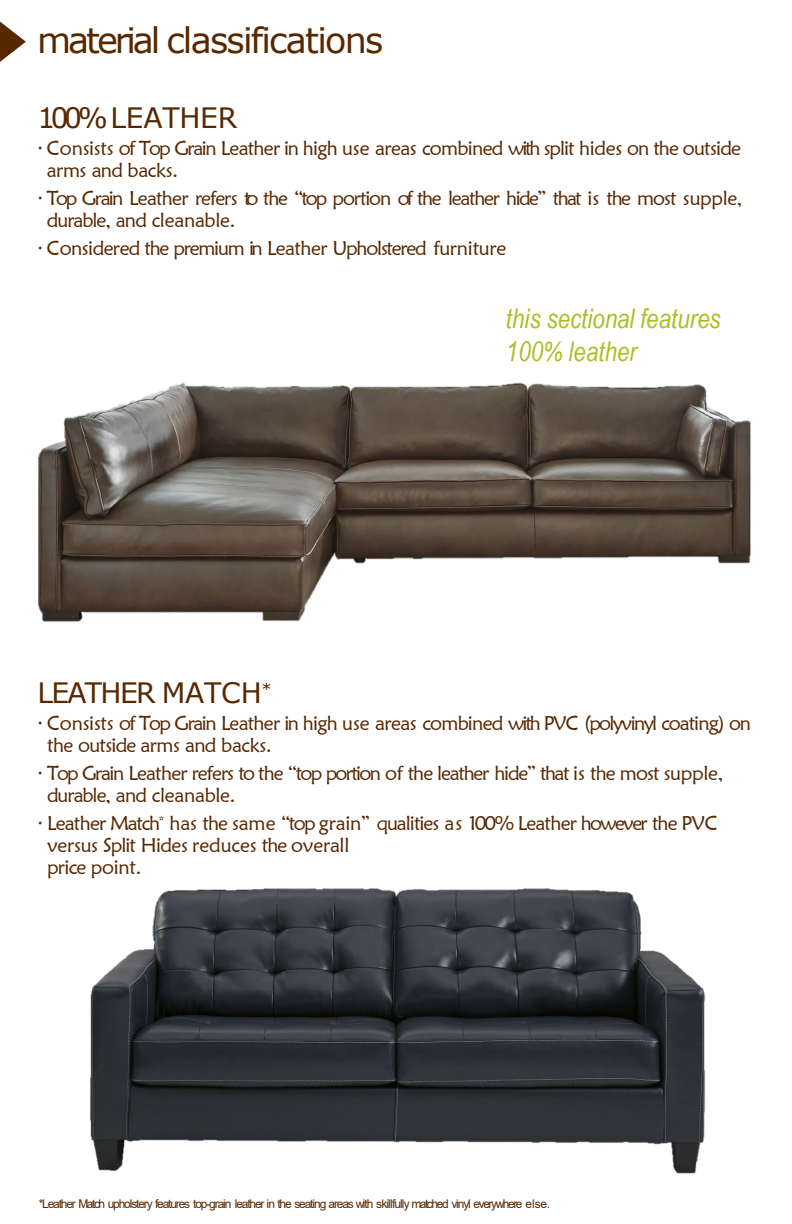
<style>
.page{position:relative;width:792px;height:1224px;background:#fff}
.page>*{position:absolute;margin:0;border:0;box-sizing:border-box;transform-origin:0 0}
.t1{font:35px "Verdana";letter-spacing:-.055em;color:#572700}
.t2{font:28px "Verdana";letter-spacing:-.06em;color:#572700}
.t3{font:28px "Verdana";letter-spacing:-.01em;color:#572700}
.t4{font:italic 27.2px/32.4px "Arial Narrow";letter-spacing:.005em;color:#afbc21}
.t5{font:20px/22px "Maiandra GD";letter-spacing:-.04em;color:#572700}
.t6{font:12px "Arial";letter-spacing:-.095em;color:#572700}
</style>
<div class="page">
<svg style="left:0;top:22px;width:26px;height:40px"></svg>
<img style="left:38px;top:382px;width:713px;height:240px">
<img style="left:90px;top:888px;width:616px;height:286px">
<h2 class="t1" style="left:37px;top:16px;width:348px">material classifications</h2>
<p class="t3" style="left:37px;top:99px;width:202px">100%LEATHER</p>
<p class="t5" style="left:47px;top:137px;width:696px;text-indent:-10px">· Consists of Top Grain Leather in high use areas combined with split hides on the outside arms and backs.</p>
<p class="t5" style="left:47px;top:187px;width:697px;text-indent:-10px">· Top Grain Leather refers to the “top portion of the leather hide” that is the most supple, durable, and cleanable.</p>
<p class="t5" style="left:37px;top:237px;width:470px">· Considered the premium in Leather Upholstered furniture</p>
<p class="t4" style="left:506px;top:302px;width:216px">this sectional features<br>100% leather</p>
<p class="t2" style="left:37px;top:673px;width:236px">LEATHER MATCH<sup>*</sup></p>
<p class="t5" style="left:47px;top:712px;width:706px;text-indent:-10px">· Consists of Top Grain Leather in high use areas combined with PVC (polyvinyl coating) on the outside arms and backs.</p>
<p class="t5" style="left:47px;top:762px;width:678px;text-indent:-10px">· Top Grain Leather refers to the “top portion of the leather hide” that is the most supple, durable, and cleanable.</p>
<p class="t5" style="left:47px;top:812px;width:672px;text-indent:-10px">· Leather Match<sup>*</sup> has the same “top grain” qualities as 100% Leather however the PVC versus Split Hides reduces the overall</p>
<p class="t5" style="left:47px;top:856px;width:96px">price point.</p>
<p class="t6" style="left:39px;top:1196px;width:513px">*Leather Match upholstery features top-grain leather in the seating areas with skillfully matched vinyl everywhere else.</p>
</div>
